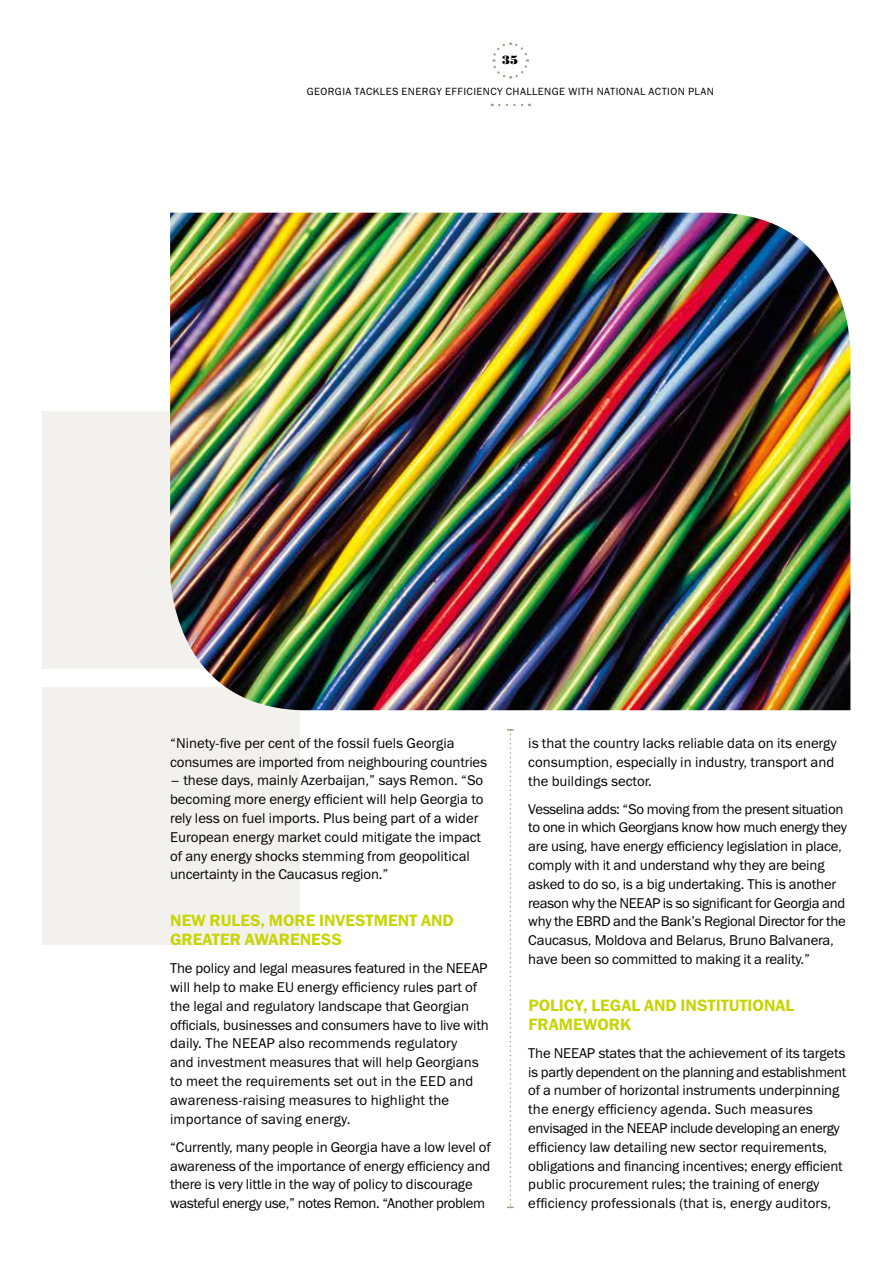
<style>
.page{position:relative;width:893px;height:1263px;background:#fff}
.page>*{position:absolute;margin:0;border:0;box-sizing:border-box;transform-origin:0 0}
.t1{font:16.5px/18.8px "Franklin Gothic Demi ITC";color:#c8d400}
.t2{font:14.25px/18.8px "Franklin Gothic Book ITC";letter-spacing:-.01em;color:#000}
.t3{font:12px "Bodoni Poster";color:#000}
.t4{font:10.5px "Franklin Gothic Book ITC";letter-spacing:.04em;color:#000}
</style>
<div class="page">
<svg style="left:507px;top:729px;width:7px;height:479px"></svg>
<svg style="left:499px;top:104px;width:31px;height:2px"></svg>
<svg style="left:492px;top:42px;width:38px;height:37px"></svg>
<div style="left:43px;top:412px;width:257px;height:257px;background:#f3f1ed"></div>
<div style="left:43px;top:687px;width:257px;height:258px;background:#f3f1ed"></div>
<img style="left:170px;top:213px;width:680px;height:497px">
<p class="t3" style="left:502px;top:53px;width:18px">35</p>
<p class="t4" style="left:307px;top:85px;width:409px">GEORGIA TACKLES ENERGY EFFICIENCY CHALLENGE WITH NATIONAL ACTION PLAN</p>
<p class="t2" style="left:170px;top:733px;width:318px">“Ninety-five per cent of the fossil fuels Georgia consumes are imported from neighbouring countries</p>
<p class="t2" style="left:170px;top:771px;width:315px">– these days, mainly Azerbaijan,” says Remon. “So becoming more energy efficient will help Georgia to rely less on fuel imports. Plus being part of a wider European energy market could mitigate the impact of any energy shocks stemming from geopolitical uncertainty in the Caucasus region.”</p>
<p class="t1" style="left:170px;top:912px;width:285px">NEW RULES, MORE INVESTMENT AND<br>GREATER AWARENESS</p>
<p class="t2" style="left:170px;top:959px;width:320px">The policy and legal measures featured in the NEEAP will help to make EU energy efficiency rules part of the legal and regulatory landscape that Georgian officials, businesses and consumers have to live with daily. The NEEAP also recommends regulatory<br>and investment measures that will help Georgians to meet the requirements set out in the EED and awareness-raising measures to highlight the importance of saving energy.</p>
<p class="t2" style="left:170px;top:1137px;width:322px">“Currently, many people in Georgia have a low level of awareness of the importance of energy efficiency and there is very little in the way of policy to discourage wasteful energy use,” notes Remon. “Another problem</p>
<p class="t2" style="left:528px;top:733px;width:310px">is that the country lacks reliable data on its energy consumption, especially in industry, transport and the buildings sector.</p>
<p class="t2" style="left:528px;top:799px;width:320px">Vesselina adds: “So moving from the present situation to one in which Georgians know how much energy they are using, have energy efficiency legislation in place, comply with it and understand why they are being asked to do so, is a big undertaking. This is another reason why the NEEAP is so significant for Georgia and why the EBRD and the Bank’s Regional Director for the Caucasus, Moldova and Belarus, Bruno Balvanera, have been so committed to making it a reality.”</p>
<p class="t1" style="left:528px;top:996px;width:268px">POLICY, LEGAL AND INSTITUTIONAL<br>FRAMEWORK</p>
<p class="t2" style="left:528px;top:1043px;width:319px">The NEEAP states that the achievement of its targets is partly dependent on the planning and establishment of a number of horizontal instruments underpinning the energy efficiency agenda. Such measures envisaged in the NEEAP include developing an energy efficiency law detailing new sector requirements, obligations and financing incentives; energy efficient public procurement rules; the training of energy efficiency professionals (that is, energy auditors,</p>
</div>
